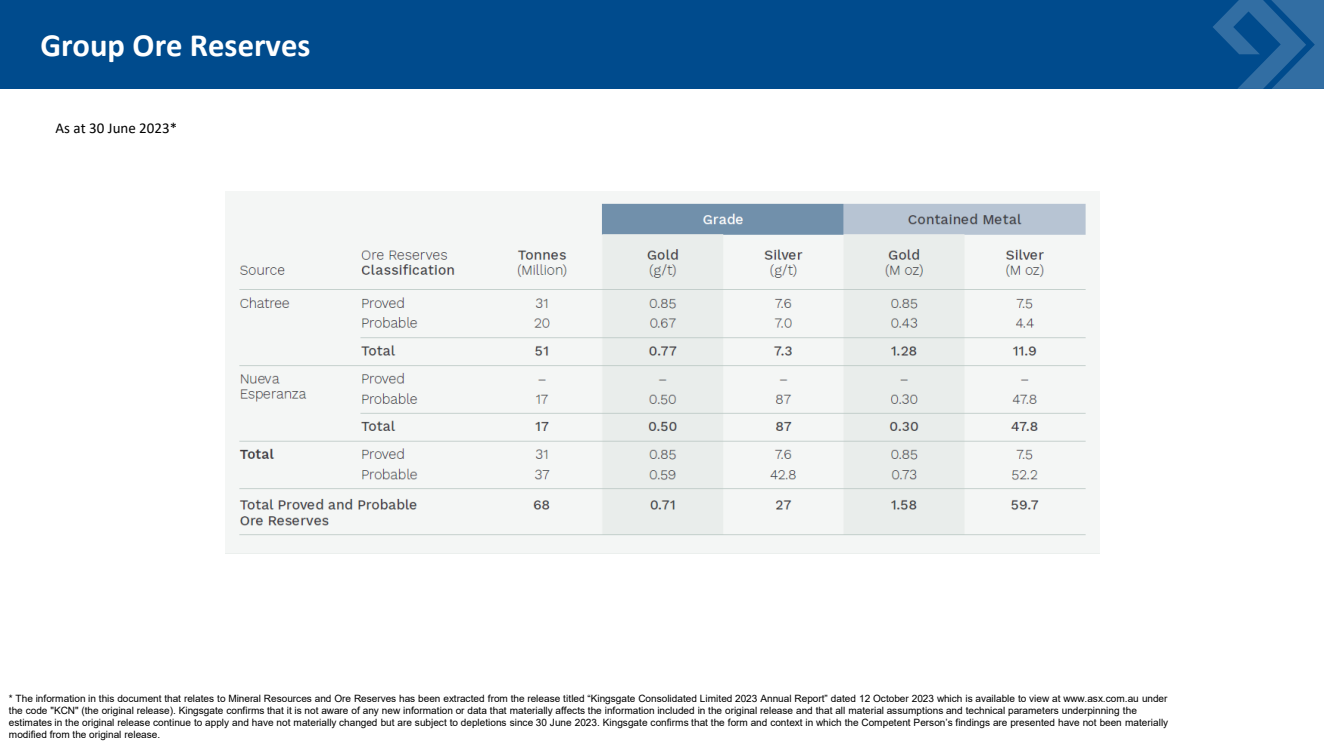
<style>
.page{position:relative;width:1324px;height:745px;background:#fff}
.page>*{position:absolute;margin:0;border:0;box-sizing:border-box;transform-origin:0 0}
.t1{font:700 32.5px "Calibri";color:#fff}
.t2{font:15px "Calibri";letter-spacing:.005em;color:#000}
.t3{font:10px/12px "Arial";letter-spacing:-.005em;color:#000}
</style>
<div class="page">
<div style="left:0;top:0;width:1323px;height:89px;background:#004b8d"></div>
<svg style="left:1213px;top:0;width:110px;height:89px"></svg>
<img style="left:225px;top:191px;width:874px;height:362px">
<h2 class="t1" style="left:40px;top:22px;width:271px">Group Ore Reserves</h2>
<p class="t2" style="left:55px;top:118px;width:123px">As at 30 June 2023*</p>
<p class="t3" style="left:9px;top:692px;width:1160px">* The information in this document that relates to Mineral Resources and Ore Reserves has been extracted from the release titled “Kingsgate Consolidated Limited 2023 Annual Report” dated 12 October 2023 which is available to view at www.asx.com.au under the code "KCN" (the original release). Kingsgate confirms that it is not aware of any new information or data that materially affects the information included in the original release and that all material assumptions and technical parameters underpinning the estimates in the original release continue to apply and have not materially changed but are subject to depletions since 30 June 2023. Kingsgate confirms that the form and context in which the Competent Person’s findings are presented have not been materially modified from the original release.</p>
</div>
